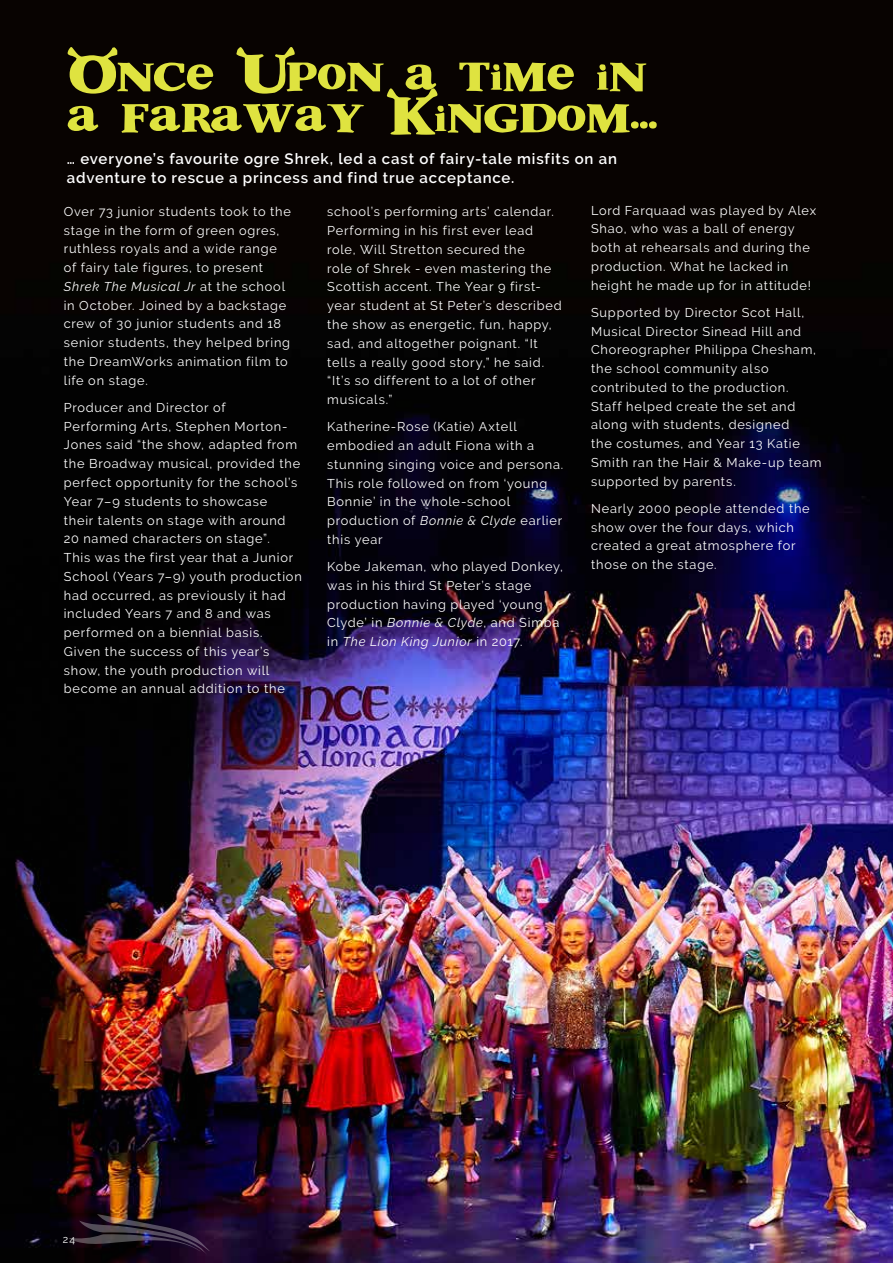
<style>
.page{position:relative;width:893px;height:1263px;background:#fff}
.page>*{position:absolute;margin:0;border:0;box-sizing:border-box;transform-origin:0 0}
.t1{font:600 15px/18.8px "Raleway";letter-spacing:.055em;color:#fff}
.t2{font:12.75px/18.8px "Raleway";letter-spacing:.06em;color:#fff}
.t3{font:10.5px "Raleway";color:#fff}
.s1{font-style:italic}
</style>
<div class="page">
<img style="left:0;top:0;width:893px;height:1263px">
<svg style="left:68px;top:47px;width:589px;height:88px"></svg>
<img style="left:68px;top:1214px;width:142px;height:41px">
<p class="t1" style="left:67px;top:149px;width:551px">… everyone’s favourite ogre Shrek, led a cast of fairy-tale misfits on an adventure to rescue a princess and find true acceptance.</p>
<p class="t2" style="left:64px;top:202px;width:229px">Over 73 junior students took to the stage in the form of green ogres, ruthless royals and a wide range of fairy tale figures, to present<br><span class="s1">Shrek The Musical Jr</span> at the school in October. Joined by a backstage crew of 30 junior students and 18 senior students, they helped bring the DreamWorks animation film to life on stage.</p>
<p class="t2" style="left:64px;top:398px;width:239px">Producer and Director of<br>Performing Arts, Stephen Morton-<br>Jones said “the show, adapted from the Broadway musical, provided the perfect opportunity for the school’s<br>Year 7–9 students to showcase<br>their talents on stage with around<br>20 named characters on stage”.<br>This was the first year that a Junior<br>School (Years 7–9) youth production had occurred, as previously it had included Years 7 and 8 and was performed on a biennial basis.<br>Given the success of this year’s show, the youth production will become an annual addition to the</p>
<p class="t2" style="left:591px;top:201px;width:227px">Lord Farquaad was played by Alex<br>Shao, who was a ball of energy both at rehearsals and during the production. What he lacked in height he made up for in attitude!</p>
<p class="t2" style="left:591px;top:303px;width:232px">Supported by Director Scot Hall,<br>Musical Director Sinead Hill and<br>Choreographer Philippa Chesham, the school community also contributed to the production.<br>Staff helped create the set and along with students, designed<br>the costumes, and Year 13 Katie<br>Smith ran the Hair &amp; Make-up team supported by parents.</p>
<p class="t2" style="left:591px;top:499px;width:220px">Nearly 2000 people attended the show over the four days, which created a great atmosphere for those on the stage.</p>
<p class="t2" style="left:327px;top:203px;width:236px">school’s performing arts’ calendar.<br>Performing in his first ever lead role, Will Stretton secured the<br>role of Shrek - even mastering the<br>Scottish accent. The Year 9 first&shy;year student at St Peter’s described the show as energetic, fun, happy, sad, and altogether poignant. “It tells a really good story,” he said. “It’s so different to a lot of other musicals.”</p>
<p class="t2" style="left:327px;top:417px;width:238px">Katherine-Rose (Katie) Axtell embodied an adult Fiona with a stunning singing voice and persona.<br>This role followed on from ‘young<br>Bonnie’ in the whole-school production of <span class="s1">Bonnie &amp; Clyde</span> earlier this year</p>
<p class="t2" style="left:327px;top:557px;width:237px">Kobe Jakeman, who played Donkey, was in his third St Peter’s stage production having played ‘young<br>Clyde’ in <span class="s1">Bonnie &amp; Clyde</span>, and Simba in <span class="s1">The Lion King Junior</span> in 2017.</p>
<p class="t3" style="left:63px;top:1233px;width:14px">24</p>
</div>
